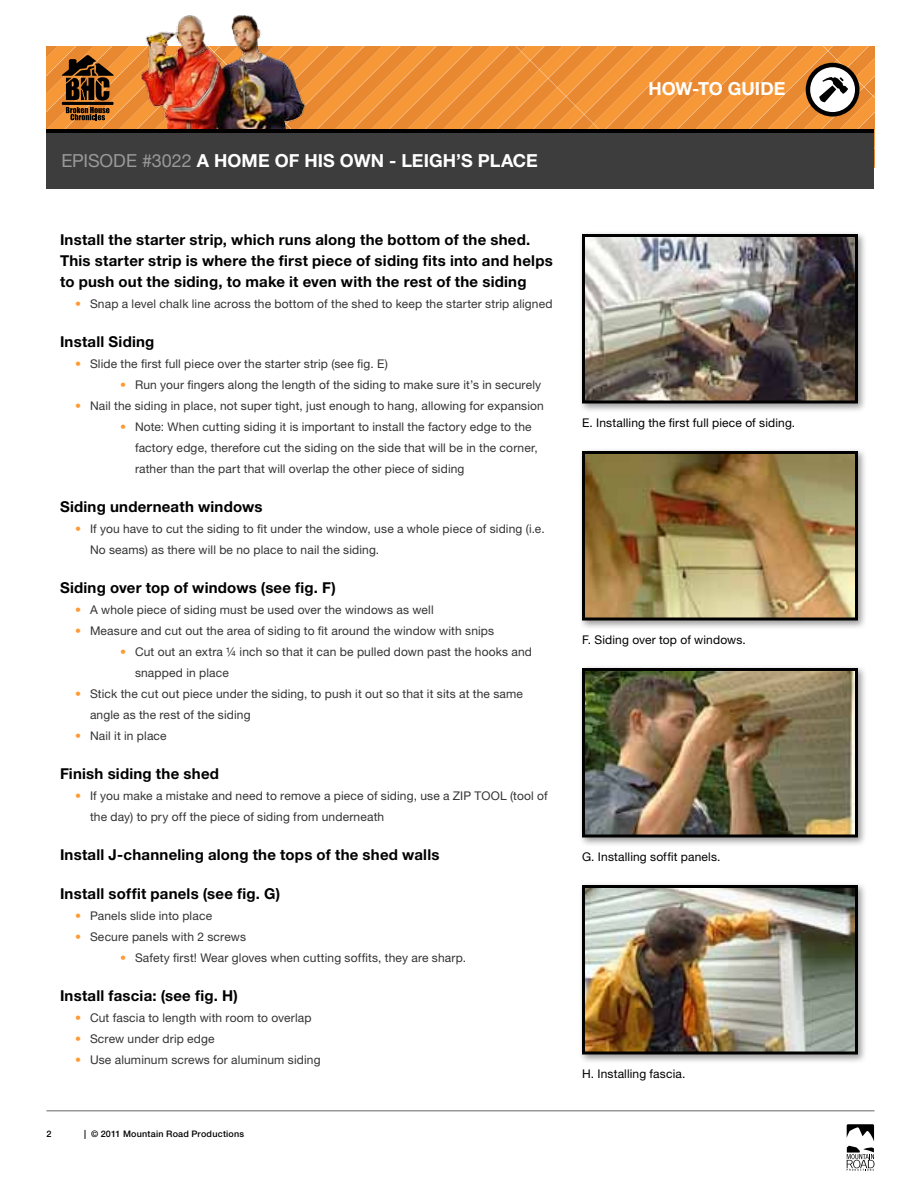
<style>
.page{position:relative;width:918px;height:1188px;background:#fff}
.page>*{position:absolute;margin:0;border:0;box-sizing:border-box;transform-origin:0 0}
.t1{font:700 18px "Helvetica Neue LT Std";letter-spacing:.005em;color:#fff}
.t2{font:700 15px/21px "Helvetica Neue LT Std";letter-spacing:.015em;color:#000}
.t3{font:12px/21px "Helvetica Neue LT Std";letter-spacing:.01em;color:#333}
.t4{font:12px "Helvetica Neue LT Std";letter-spacing:.015em;color:#000}
.t5{font:500 9px "Helvetica Neue LT Std";letter-spacing:.025em;color:#000}
.s1{font-weight:400;color:#999}
.s2{color:#f93}
</style>
<div class="page">
<svg style="left:847px;top:1124px;width:28px;height:47px"></svg>
<svg style="left:46px;top:46px;width:829px;height:122px;background:#ef9238"></svg>
<svg style="left:66px;top:107px;width:44px;height:13px"></svg>
<svg style="left:62px;top:55px;width:52px;height:46px;background:#70441a"></svg>
<hr style="left:62px;top:102px;width:52px;height:3px;background:#000">
<div style="left:46px;top:129px;width:828px;height:60px;background:#3d3d3d"></div>
<hr style="left:46px;top:129px;width:828px;height:4px;background:#000">
<svg style="left:806px;top:63px;width:54px;height:54px"></svg>
<img style="left:126px;top:15px;width:197px;height:114px">
<hr style="left:46px;top:1110px;width:828px;height:2px;background:#999">
<div style="left:579px;top:231px;width:289px;height:182px;background:#000;opacity:.4"></div>
<img style="left:586px;top:238px;width:268px;height:162px">
<div style="left:582px;top:234px;width:276px;height:170px;border:3px solid #000"></div>
<div style="left:579px;top:448px;width:289px;height:182px;background:#000;opacity:.4"></div>
<img style="left:586px;top:455px;width:268px;height:162px">
<div style="left:582px;top:451px;width:276px;height:170px;border:3px solid #000"></div>
<div style="left:579px;top:665px;width:289px;height:182px;background:#000;opacity:.4"></div>
<img style="left:586px;top:672px;width:268px;height:161px">
<div style="left:582px;top:668px;width:276px;height:169px;border:3px solid #000"></div>
<div style="left:579px;top:882px;width:289px;height:182px;background:#000;opacity:.4"></div>
<img style="left:586px;top:889px;width:268px;height:161px">
<div style="left:582px;top:885px;width:276px;height:169px;border:3px solid #000"></div>
<h1 class="t1" style="left:62px;top:150px;width:478px"><span class="s1">Episode #3022</span> A home of his own - Leigh’s place</h1>
<p class="t2" style="left:60px;top:229px;width:494px">Install the starter strip, which runs along the bottom of the shed.<br>This starter strip is where the first piece of siding fits into and helps to push out the siding, to make it even with the rest of the siding</p>
<p class="t3" style="left:75px;top:293px;width:479px"><span class="s2">•</span> Snap a level chalk line across the bottom of the shed to keep the starter strip aligned</p>
<p class="t2" style="left:60px;top:331px;width:96px">Install Siding</p>
<p class="t3" style="left:75px;top:353px;width:314px"><span class="s2">•</span> Slide the first full piece over the starter strip (see fig. E)</p>
<p class="t3" style="left:120px;top:374px;width:423px"><span class="s2">•</span> Run your fingers along the length of the siding to make sure it’s in securely</p>
<p class="t3" style="left:75px;top:395px;width:470px"><span class="s2">•</span> Nail the siding in place, not super tight, just enough to hang, allowing for expansion</p>
<p class="t3" style="left:135px;top:416px;width:404px;text-indent:-15px"><span class="s2">•</span> Note: When cutting siding it is important to install the factory edge to the factory edge, therefore cut the siding on the side that will be in the corner, rather than the part that will overlap the other piece of siding</p>
<p class="t2" style="left:60px;top:496px;width:204px">Siding underneath windows</p>
<p class="t3" style="left:90px;top:518px;width:456px;text-indent:-15px"><span class="s2">•</span> If you have to cut the siding to fit under the window, use a whole piece of siding (i.e.<br>No seams) as there will be no place to nail the siding.</p>
<p class="t2" style="left:60px;top:577px;width:278px">Siding over top of windows (see fig. F)</p>
<p class="t3" style="left:75px;top:599px;width:360px"><span class="s2">•</span> A whole piece of siding must be used over the windows as well</p>
<p class="t3" style="left:75px;top:620px;width:421px"><span class="s2">•</span> Measure and cut out the area of siding to fit around the window with snips</p>
<p class="t3" style="left:135px;top:641px;width:399px;text-indent:-15px"><span class="s2">•</span> Cut out an extra ¼ inch so that it can be pulled down past the hooks and snapped in place</p>
<p class="t3" style="left:90px;top:683px;width:435px;text-indent:-15px"><span class="s2">•</span> Stick the cut out piece under the siding, to push it out so that it sits at the same angle as the rest of the siding</p>
<p class="t3" style="left:75px;top:725px;width:93px"><span class="s2">•</span> Nail it in place</p>
<p class="t2" style="left:60px;top:763px;width:161px">Finish siding the shed</p>
<p class="t3" style="left:90px;top:785px;width:459px;text-indent:-15px"><span class="s2">•</span> If you make a mistake and need to remove a piece of siding, use a ZIP TOO L (tool of the day) to pry off the piece of siding from underneath</p>
<p class="t2" style="left:60px;top:844px;width:381px">Install J-channeling along the tops of the shed walls</p>
<p class="t2" style="left:60px;top:883px;width:222px">Install soffit panels (see fig. G)</p>
<p class="t3" style="left:75px;top:905px;width:139px"><span class="s2">•</span> Panels slide into place</p>
<p class="t3" style="left:75px;top:926px;width:173px"><span class="s2">•</span> Secure panels with 2 screws</p>
<p class="t3" style="left:120px;top:947px;width:348px"><span class="s2">•</span> Safety first! Wear gloves when cutting soffits, they are sharp.</p>
<p class="t2" style="left:60px;top:985px;width:179px">Install fascia: (see fig. H)</p>
<p class="t3" style="left:75px;top:1007px;width:238px"><span class="s2">•</span> Cut fascia to length with room to overlap</p>
<p class="t3" style="left:75px;top:1028px;width:141px"><span class="s2">•</span> Screw under drip edge</p>
<p class="t3" style="left:75px;top:1049px;width:247px"><span class="s2">•</span> Use aluminum screws for aluminum siding</p>
<p class="t5" style="left:46px;top:1128px;width:7px">2</p>
<p class="t5" style="left:84px;top:1128px;width:162px">| © 2011 Mountain Road Productions</p>
<h1 class="t1" style="left:648px;top:78px;width:138px">How-to Guide</h1>
<p class="t4" style="left:582px;top:416px;width:215px">E. I nstalling the first full piece of siding.</p>
<p class="t4" style="left:582px;top:633px;width:165px">F. Siding over top of windows.</p>
<p class="t4" style="left:582px;top:850px;width:140px">G. I nstalling soffit panels.</p>
<p class="t4" style="left:582px;top:1067px;width:105px">H. I nstalling fascia.</p>
</div>
